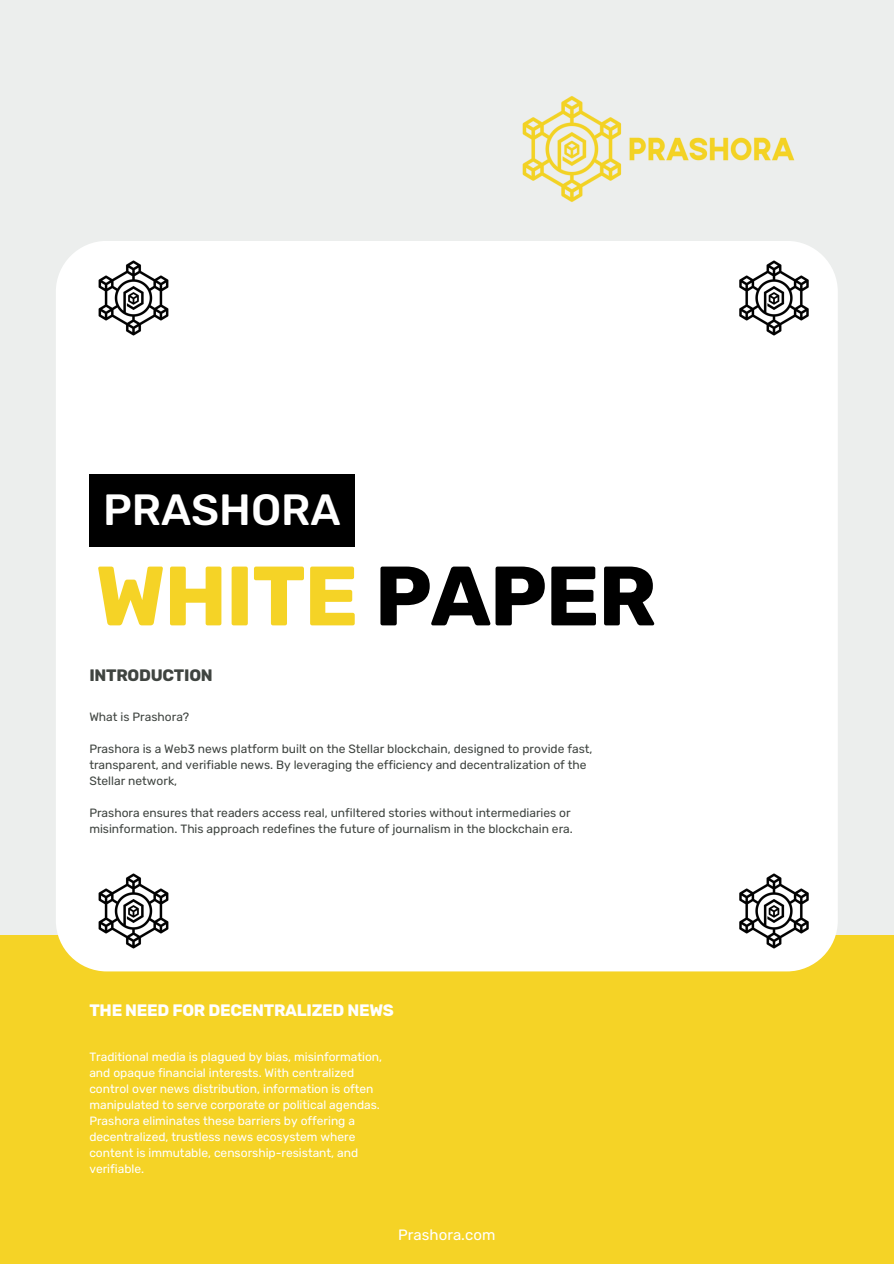
<style>
.page{position:relative;width:894px;height:1264px;background:#fff}
.page>*{position:absolute;margin:0;border:0;box-sizing:border-box;transform-origin:0 0}
.t1{font:700 84px "Rubik";letter-spacing:-.015em;color:#f5d326}
.t2{font:500 43.5px "Rubik";color:#fff}
.t3{font:700 16.5px "Rubik";letter-spacing:-.015em;color:#fff}
.t4{font:700 16.5px "Rubik";letter-spacing:-.015em;color:#3f4440}
.t5{font:15px "Rubik";color:#fff}
.t6{font:12px/16px "Rubik";color:#3f4440}
.t7{font:12px/16px "Rubik";color:#fff}
.s1{color:#000}
</style>
<div class="page">
<div style="left:0;top:0;width:893px;height:1263px;background:#eceeed"></div>
<div style="left:0;top:935px;width:893px;height:328px;background:#f5d326"></div>
<div style="left:56px;top:241px;width:781px;height:730px;background:#fff;border-radius:51px"></div>
<div style="left:89px;top:474px;width:265px;height:72px;background:#000"></div>
<img style="left:522px;top:96px;width:273px;height:106px">
<img style="left:739px;top:873px;width:70px;height:76px">
<img style="left:98px;top:260px;width:71px;height:76px">
<img style="left:739px;top:260px;width:70px;height:76px">
<img style="left:98px;top:873px;width:71px;height:76px">
<p class="t2" style="left:103px;top:484px;width:239px">PRASHORA</p>
<p class="t1" style="left:95px;top:547px;width:562px">WHITE <span class="s1">PAPER</span></p>
<h2 class="t4" style="left:89px;top:665px;width:125px">INTRODUCTION</h2>
<h1 class="t6" style="left:89px;top:709px;width:101px">What is Prashora?</h1>
<h1 class="t6" style="left:89px;top:741px;width:504px">Prashora is a Web3 news platform built on the Stellar blockchain, designed to provide fast, transparent, and verifiable news. By leveraging the efficiency and decentralization of the<br>Stellar network,</h1>
<h3 class="t6" style="left:89px;top:805px;width:485px">Prashora ensures that readers access real, unfiltered stories without intermediaries or misinformation. This approach redefines the future of journalism in the blockchain era.</h3>
<p class="t3" style="left:89px;top:1000px;width:306px">THE NEED FOR DECENTRALIZED NEWS</p>
<p class="t7" style="left:89px;top:1048px;width:294px">Traditional media is plagued by bias, misinformation, and opaque financial interests. With centralized control over news distribution, information is often manipulated to serve corporate or political agendas.<br>Prashora eliminates these barriers by offering a decentralized, trustless news ecosystem where content is immutable, censorship-resistant, and verifiable.</p>
<p class="t5" style="left:398px;top:1225px;width:98px">Prashora.com</p>
</div>
